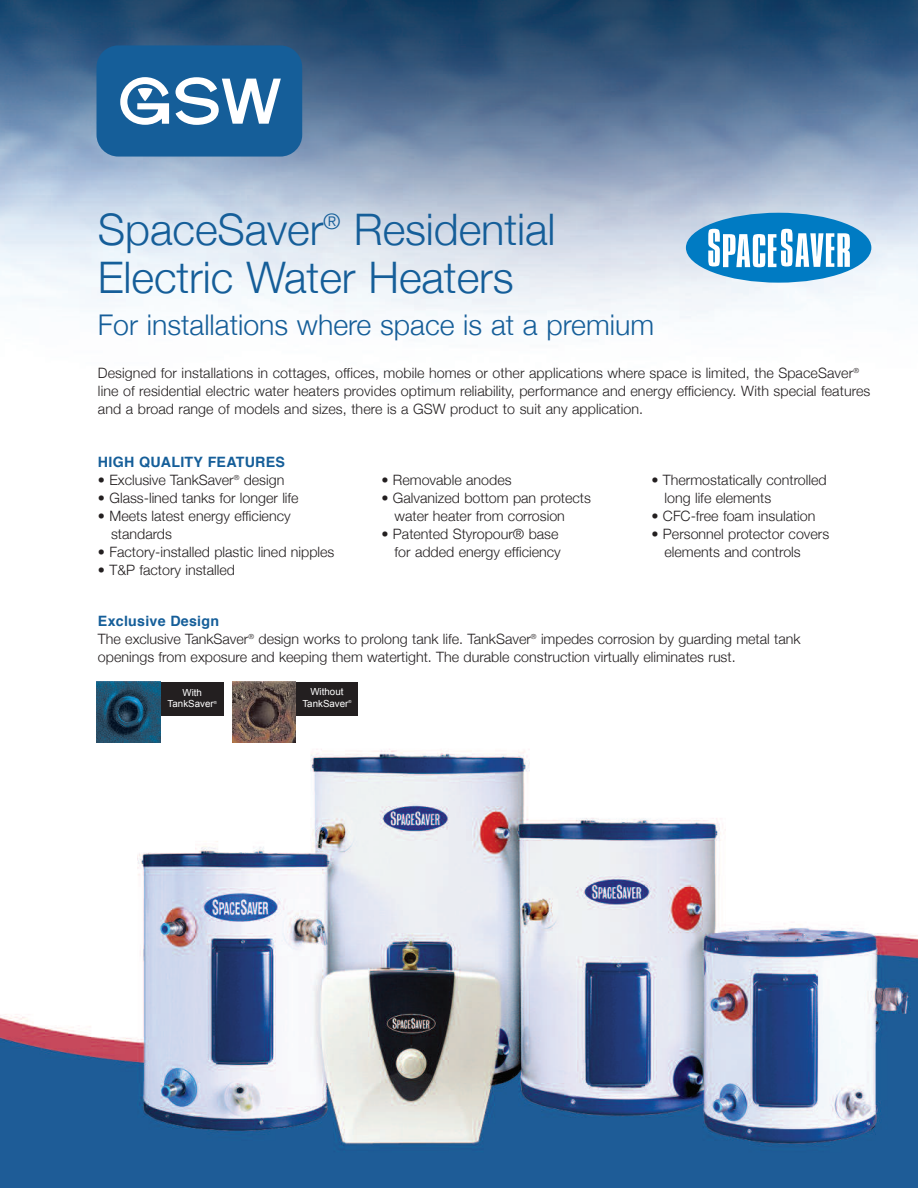
<style>
.page{position:relative;width:918px;height:1188px;background:#fff}
.page>*{position:absolute;margin:0;border:0;box-sizing:border-box;transform-origin:0 0}
.t1{font:300 43.5px/48px "Helvetica Neue";letter-spacing:-.005em;color:#155e99}
.t2{font:300 28.5px "Helvetica Neue";color:#155e99}
.t3{font:300 14.25px/18px "Helvetica Neue";color:#231f20}
.t4{font:700 14.25px "Helvetica";letter-spacing:.015em;color:#155e99}
.t5{font:9.75px/11.1px "Arial";color:#fff;text-align:center}
.t6{font:4.2px "Arial";color:#fff}
</style>
<div class="page">
<img style="left:0;top:0;width:918px;height:1188px">
<div style="left:97px;top:45px;width:205px;height:112px;background:#155e99;border-radius:22px"></div>
<svg style="left:176px;top:77px;width:105px;height:48px"></svg>
<svg style="left:120px;top:77px;width:49px;height:48px"></svg>
<div style="left:686px;top:213px;width:185px;height:70px;background:#007bc3;border-radius:50%"></div>
<svg style="left:708px;top:229px;width:142px;height:38px"></svg>
<div style="left:161px;top:682px;width:62px;height:34px;background:#231f20"></div>
<div style="left:296px;top:682px;width:62px;height:34px;background:#231f20"></div>
<img style="left:96px;top:682px;width:65px;height:61px">
<img style="left:232px;top:682px;width:63px;height:61px">
<h1 class="t1" style="left:98px;top:204px;width:459px">SpaceSaver<sup>®</sup> Residential<br>Electric Water Heaters</h1>
<h2 class="t2" style="left:98px;top:307px;width:558px">For installations where space is at a premium</h2>
<p class="t3" style="left:98px;top:364px;width:774px">Designed for installations in cottages, offices, mobile homes or other applications where space is limited, the SpaceSaver<sup>® </sup>line of residential electric water heaters provides optimum reliability, performance and energy efficiency. With special features and a broad range of models and sizes, there is a GSW product to suit any application.</p>
<p class="t4" style="left:98px;top:456px;width:189px">HigH quality Features</p>
<p class="t3" style="left:98px;top:471px;width:188px">• Exclusive TankSaver<sup>®</sup> design</p>
<p class="t3" style="left:381px;top:471px;width:132px">• Removable anodes</p>
<p class="t3" style="left:651px;top:471px;width:177px">• Thermostatically controlled</p>
<p class="t3" style="left:98px;top:489px;width:202px">• Glass-lined tanks for longer life</p>
<p class="t3" style="left:381px;top:489px;width:211px">• Galvanized bottom pan protects</p>
<p class="t3" style="left:665px;top:489px;width:108px">long life elements</p>
<p class="t3" style="left:98px;top:507px;width:194px">• Meets latest energy efficiency</p>
<p class="t3" style="left:395px;top:507px;width:172px">water heater from corrosion</p>
<p class="t3" style="left:651px;top:507px;width:166px">• CFC-free foam insulation</p>
<p class="t3" style="left:111px;top:525px;width:62px">standards</p>
<p class="t3" style="left:381px;top:525px;width:179px">• Patented Styropour® base</p>
<p class="t3" style="left:651px;top:525px;width:179px">• Personnel protector covers</p>
<p class="t3" style="left:98px;top:543px;width:238px">• Factory-installed plastic lined nipples</p>
<p class="t3" style="left:395px;top:543px;width:168px">for added energy efficiency</p>
<p class="t3" style="left:665px;top:543px;width:138px">elements and controls</p>
<p class="t3" style="left:98px;top:561px;width:139px">• T&amp;P factory installed</p>
<p class="t4" style="left:98px;top:615px;width:123px">exclusive Design</p>
<p class="t3" style="left:98px;top:630px;width:704px">The exclusive TankSaver<sup>®</sup> design works to prolong tank life. TankSaver<sup>®</sup> impedes corrosion by guarding metal tank openings from exposure and keeping them watertight. The durable construction virtually eliminates rust.</p>
<p class="t5" style="left:168px;top:687px;width:48px">With<br>TankSaver</p>
<p class="t6" style="left:214px;top:700px;width:5px">®</p>
<p class="t5" style="left:302px;top:686px;width:48px">Without<br>TankSaver</p>
<p class="t6" style="left:349px;top:700px;width:5px">®</p>
</div>
